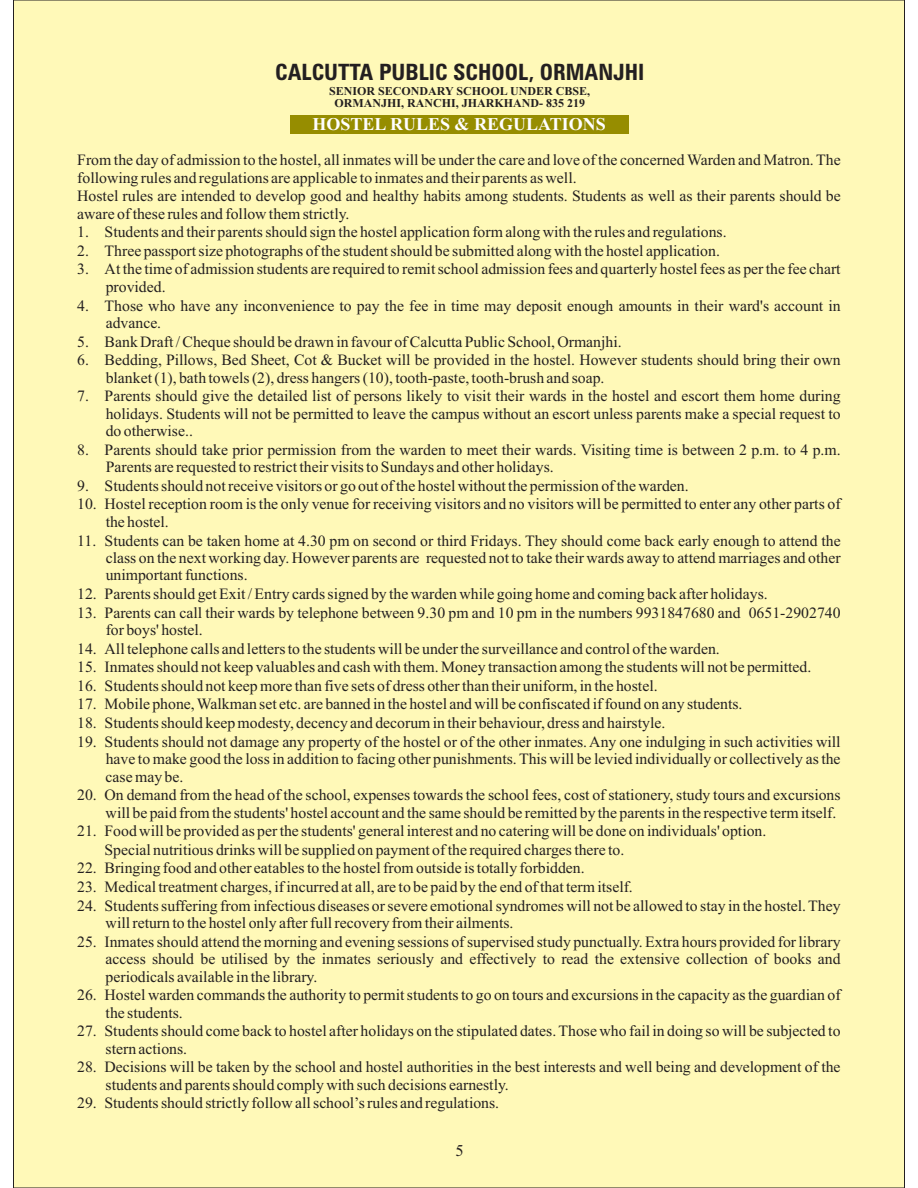
<style>
.page{position:relative;width:918px;height:1188px;background:#fff}
.page>*{position:absolute;margin:0;border:0;box-sizing:border-box;transform-origin:0 0}
.t1{font:700 condensed 22.5px "Zurich BT";color:#231f20}
.t2{font:700 18px "Times New Roman";color:#fff}
.t3{font:16.5px "Times New Roman";color:#231f20}
.t4{font:15.75px/17.5px "Times New Roman";color:#231f20}
.t5{font:700 12px "Times New Roman";color:#231f20}
</style>
<div class="page">
<div style="left:13px;top:0;width:892px;height:1188px;background:#fff9b8"></div>
<div style="left:290px;top:115px;width:338px;height:19px;background:#968d00"></div>
<h1 class="t1" style="left:275px;top:63px;width:371px">CALCUTTA PUBLIC SCHOOL, ORMANJHI</h1>
<p class="t5" style="left:329px;top:87px;width:262px">SENIOR SECONDARY SCHOOL UNDER CBSE,</p>
<p class="t5" style="left:334px;top:99px;width:252px">ORMANJHI, RANCHI, JHARKHAND- 835 219</p>
<p class="t2" style="left:313px;top:118px;width:295px">HOSTEL RULES &amp; REGULATIONS</p>
<p class="t4" style="left:77px;top:152px;width:765px">From the day of admission to the hostel, all inmates will be under the care and love of the concerned Warden and Matron. The following rules and regulations are applicable to inmates and their parents as well.<br>Hostel rules are intended to develop good and healthy habits among students. Students as well as their parents should be aware of these rules and follow them strictly.</p>
<p class="t4" style="left:77px;top:225px;width:651px">1. Students and their parents should sign the hostel application form along with the rules and regulations.</p>
<p class="t4" style="left:77px;top:243px;width:644px">2. Three passport size photographs of the student should be submitted along with the hostel application.</p>
<p class="t4" style="left:106px;top:262px;width:736px;text-indent:-28px">3. At the time of admission students are required to remit school admission fees and quarterly hostel fees as per the fee chart provided.</p>
<p class="t4" style="left:106px;top:298px;width:736px;text-indent:-28px">4. Those who have any inconvenience to pay the fee in time may deposit enough amounts in their ward's account in advance.</p>
<p class="t4" style="left:77px;top:334px;width:546px">5. Bank Draft / Cheque should be drawn in favour of Calcutta Public School, Ormanjhi.</p>
<p class="t4" style="left:106px;top:353px;width:736px;text-indent:-28px">6. Bedding, Pillows, Bed Sheet, Cot &amp; Bucket will be provided in the hostel. However students should bring their own blanket (1), bath towels (2), dress hangers (10), tooth-paste, tooth-brush and soap.</p>
<p class="t4" style="left:106px;top:389px;width:736px;text-align:justify;text-indent:-28px">7. Parents should give the detailed list of persons likely to visit their wards in the hostel and escort them home during holidays. Students will not be permitted to leave the campus without an escort unless parents make a special request to do otherwise..</p>
<p class="t4" style="left:106px;top:442px;width:736px;text-indent:-28px">8. Parents should take prior permission from the warden to meet their wards. Visiting time is between 2 p.m. to 4 p.m.<br>Parents are requested to restrict their visits to Sundays and other holidays.</p>
<p class="t4" style="left:77px;top:478px;width:613px">9. Students should not receive visitors or go out of the hostel without the permission of the warden.</p>
<p class="t4" style="left:106px;top:497px;width:736px;text-indent:-28px">10. Hostel reception room is the only venue for receiving visitors and no visitors will be permitted to enter any other parts of the hostel.</p>
<p class="t4" style="left:106px;top:533px;width:736px;text-align:justify;text-indent:-28px">11. Students can be taken home at 4.30 pm on second or third Fridays. They should come back early enough to attend the class on the next working day. However parents are requested not to take their wards away to attend marriages and other unimportant functions.</p>
<p class="t4" style="left:77px;top:587px;width:692px">12. Parents should get Exit / Entry cards signed by the warden while going home and coming back after holidays.</p>
<p class="t4" style="left:106px;top:605px;width:736px;text-indent:-28px">13. Parents can call their wards by telephone between 9.30 pm and 10 pm in the numbers 9931847680 and 0651-2902740 for boys' hostel.</p>
<p class="t4" style="left:77px;top:641px;width:644px">14. All telephone calls and letters to the students will be under the surveillance and control of the warden.</p>
<p class="t4" style="left:77px;top:660px;width:736px">15. Inmates should not keep valuables and cash with them. Money transaction among the students will not be permitted.</p>
<p class="t4" style="left:77px;top:678px;width:582px">16. Students should not keep more than five sets of dress other than their uniform, in the hostel.</p>
<p class="t4" style="left:77px;top:697px;width:667px">17. Mobile phone, Walkman set etc. are banned in the hostel and will be confiscated if found on any students.</p>
<p class="t4" style="left:77px;top:716px;width:590px">18. Students should keep modesty, decency and decorum in their behaviour, dress and hairstyle.</p>
<p class="t4" style="left:106px;top:734px;width:736px;text-align:justify;text-indent:-28px">19. Students should not damage any property of the hostel or of the other inmates. Any one indulging in such activities will have to make good the loss in addition to facing other punishments. This will be levied individually or collectively as the case may be.</p>
<p class="t4" style="left:77px;top:788px;width:765px;text-align:right">20. On demand from the head of the school, expenses towards the school fees, cost of stationery, study tours and excursions will be paid from the students' hostel account and the same should be remitted by the parents in the respective term itself.</p>
<p class="t4" style="left:105px;top:823px;width:663px;line-height:18.6px;text-indent:-27px">21. Food will be provided as per the students' general interest and no catering will be done on individuals' option.<br>Special nutritious drinks will be supplied on payment of the required charges there to.</p>
<p class="t4" style="left:77px;top:861px;width:509px">22. Bringing food and other eatables to the hostel from outside is totally forbidden.</p>
<p class="t4" style="left:77px;top:879px;width:557px">23. Medical treatment charges, if incurred at all, are to be paid by the end of that term itself.</p>
<p class="t4" style="left:106px;top:898px;width:736px;text-indent:-28px">24. Students suffering from infectious diseases or severe emotional syndromes will not be allowed to stay in the hostel. They will return to the hostel only after full recovery from their ailments.</p>
<p class="t4" style="left:106px;top:934px;width:736px;text-align:justify;text-indent:-28px">25. Inmates should attend the morning and evening sessions of supervised study punctually. Extra hours provided for library access should be utilised by the inmates seriously and effectively to read the extensive collection of books and periodicals available in the library.</p>
<p class="t4" style="left:106px;top:988px;width:736px;text-indent:-28px">26. Hostel warden commands the authority to permit students to go on tours and excursions in the capacity as the guardian of the students.</p>
<p class="t4" style="left:106px;top:1024px;width:736px;text-indent:-28px">27. Students should come back to hostel after holidays on the stipulated dates. Those who fail in doing so will be subjected to stern actions.</p>
<p class="t4" style="left:106px;top:1060px;width:736px;text-indent:-28px">28. Decisions will be taken by the school and hostel authorities in the best interests and well being and development of the students and parents should comply with such decisions earnestly.</p>
<p class="t4" style="left:77px;top:1096px;width:424px">29. Students should strictly follow all school’s rules and regulations.</p>
<p class="t3" style="left:455px;top:1145px;width:10px">5</p>
</div>
